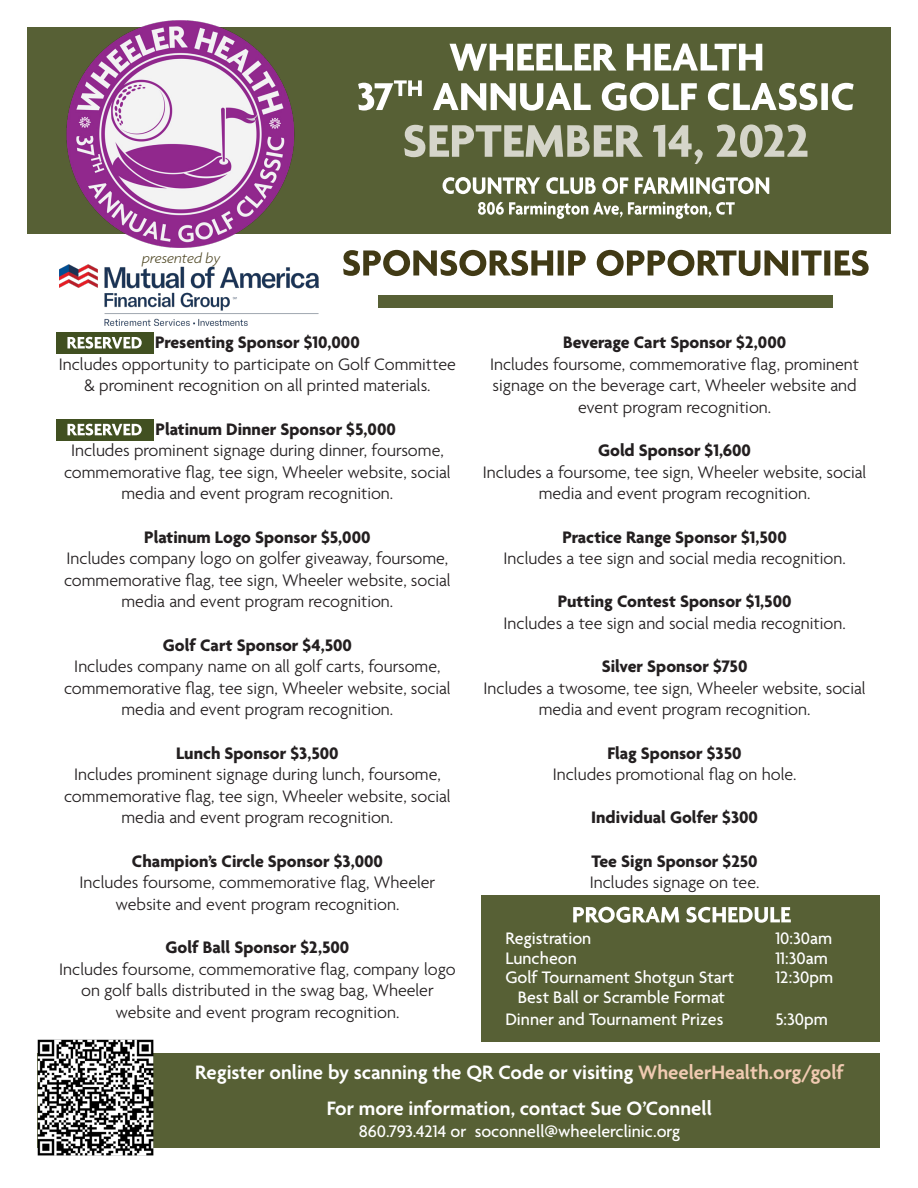
<style>
.page{position:relative;width:918px;height:1188px;background:#fff}
.page>*{position:absolute;margin:0;border:0;box-sizing:border-box;transform-origin:0 0}
.t1{font:600 21px "Agenda";color:#fff}
.t2{font:300 18px/21.6px "Agenda";color:#231f20;text-align:center}
.t3{font:700 18px "Agenda";color:#231f20}
.t4{font:500 18px "Agenda";color:#fff}
.t5{font:italic 300 15px "Agenda";color:#4e4622}
.s1{color:#f0cab1}
</style>
<div class="page">
<div style="left:27px;top:27px;width:864px;height:206px;background:#576035"></div>
<div style="left:38px;top:1053px;width:842px;height:94px;background:#576035"></div>
<div style="left:482px;top:895px;width:398px;height:147px;background:#576035"></div>
<svg style="left:573px;top:907px;width:218px;height:16px"></svg>
<img style="left:37px;top:1039px;width:120px;height:117px">
<div style="left:56px;top:332px;width:97px;height:21px;background:#415021"></div>
<div style="left:56px;top:419px;width:97px;height:21px;background:#415021"></div>
<svg style="left:67px;top:337px;width:75px;height:12px"></svg>
<svg style="left:67px;top:424px;width:75px;height:11px"></svg>
<div style="left:379px;top:295px;width:454px;height:13px;background:#576035"></div>
<img style="left:49px;top:20px;width:251px;height:228px">
<svg style="left:343px;top:250px;width:526px;height:26px"></svg>
<svg style="left:358px;top:80px;width:496px;height:31px"></svg>
<svg style="left:450px;top:44px;width:312px;height:27px"></svg>
<svg style="left:478px;top:202px;width:257px;height:17px"></svg>
<svg style="left:443px;top:177px;width:326px;height:17px"></svg>
<svg style="left:404px;top:124px;width:403px;height:40px"></svg>
<img style="left:59px;top:264px;width:260px;height:62px">
<p class="t5" style="left:142px;top:249px;width:80px">presented by</p>
<p class="t3" style="left:155px;top:333px;width:206px">Presenting Sponsor $10,000</p>
<p class="t2" style="left:59px;top:354px;width:399px">Includes opportunity to participate on Golf Committee &amp; prominent recognition on all printed materials.</p>
<p class="t3" style="left:156px;top:419px;width:242px">Platinum Dinner Sponsor $5,000</p>
<p class="t2" style="left:64px;top:441px;width:388px">Includes prominent signage during dinner, foursome, commemorative flag, tee sign, Wheeler website, social media and event program recognition.</p>
<p class="t3" style="left:144px;top:527px;width:228px">Platinum Logo Sponsor $5,000</p>
<p class="t2" style="left:64px;top:549px;width:388px">Includes company logo on golfer giveaway, foursome, commemorative flag, tee sign, Wheeler website, social media and event program recognition.</p>
<p class="t3" style="left:163px;top:635px;width:191px">Golf Cart Sponsor $4,500</p>
<p class="t2" style="left:64px;top:657px;width:388px">Includes company name on all golf carts, foursome, commemorative flag, tee sign, Wheeler website, social media and event program recognition.</p>
<p class="t3" style="left:176px;top:743px;width:164px">Lunch Sponsor $3,500</p>
<p class="t2" style="left:64px;top:765px;width:388px">Includes prominent signage during lunch, foursome, commemorative flag, tee sign, Wheeler website, social media and event program recognition.</p>
<p class="t3" style="left:132px;top:851px;width:253px">Champion’s Circle Sponsor $3,000</p>
<p class="t2" style="left:80px;top:873px;width:357px">Includes foursome, commemorative flag, Wheeler</p>
<p class="t2" style="left:115px;top:894px;width:285px">website and event program recognition.</p>
<p class="t3" style="left:165px;top:938px;width:185px">Golf Ball Sponsor $2,500</p>
<p class="t2" style="left:59px;top:959px;width:398px">Includes foursome, commemorative flag, company logo on golf balls distributed in the swag bag, Wheeler</p>
<p class="t2" style="left:115px;top:1002px;width:285px">website and event program recognition.</p>
<p class="t3" style="left:563px;top:333px;width:225px">Beverage Cart Sponsor $2,000</p>
<p class="t2" style="left:490px;top:354px;width:371px">Includes foursome, commemorative flag, prominent</p>
<p class="t2" style="left:493px;top:376px;width:366px">signage on the beverage cart, Wheeler website and event program recognition.</p>
<p class="t3" style="left:598px;top:441px;width:154px">Gold Sponsor $1,600</p>
<p class="t2" style="left:483px;top:462px;width:385px">Includes a foursome, tee sign, Wheeler website, social media and event program recognition.</p>
<p class="t3" style="left:562px;top:527px;width:226px">Practice Range Sponsor $1,500</p>
<p class="t2" style="left:504px;top:549px;width:344px">Includes a tee sign and social media recognition.</p>
<p class="t3" style="left:558px;top:592px;width:235px">Putting Contest Sponsor $1,500</p>
<p class="t2" style="left:504px;top:614px;width:344px">Includes a tee sign and social media recognition.</p>
<p class="t3" style="left:602px;top:657px;width:147px">Silver Sponsor $750</p>
<p class="t2" style="left:484px;top:678px;width:384px">Includes a twosome, tee sign, Wheeler website, social media and event program recognition.</p>
<p class="t3" style="left:608px;top:743px;width:136px">Flag Sponsor $350</p>
<p class="t2" style="left:553px;top:765px;width:245px">Includes promotional flag on hole.</p>
<p class="t3" style="left:591px;top:808px;width:168px">Individual Golfer $300</p>
<p class="t3" style="left:592px;top:851px;width:168px">Tee Sign Sponsor $250</p>
<p class="t2" style="left:590px;top:873px;width:171px">Includes signage on tee.</p>
<p class="t4" style="left:505px;top:929px;width:88px">Registration</p>
<p class="t4" style="left:775px;top:929px;width:58px">10:30am</p>
<p class="t4" style="left:505px;top:949px;width:73px">Luncheon</p>
<p class="t4" style="left:775px;top:949px;width:54px">11:30am</p>
<p class="t4" style="left:505px;top:968px;width:230px">Golf Tournament Shotgun Start</p>
<p class="t4" style="left:775px;top:968px;width:59px">12:30pm</p>
<p class="t4" style="left:518px;top:988px;width:209px">Best Ball or Scramble Format</p>
<p class="t4" style="left:505px;top:1009px;width:220px">Dinner and Tournament Prizes</p>
<p class="t4" style="left:775px;top:1009px;width:54px">5:30pm</p>
<p class="t1" style="left:195px;top:1061px;width:650px">Register online by scanning the QR Code or visiting <span class="s1">WheelerHealth.org/golf</span></p>
<p class="t1" style="left:327px;top:1097px;width:387px">For more information, contact Sue O’Connell</p>
<p class="t4" style="left:359px;top:1121px;width:323px">860.793.4214 or soconnell@wheelerclinic.org</p>
</div>
